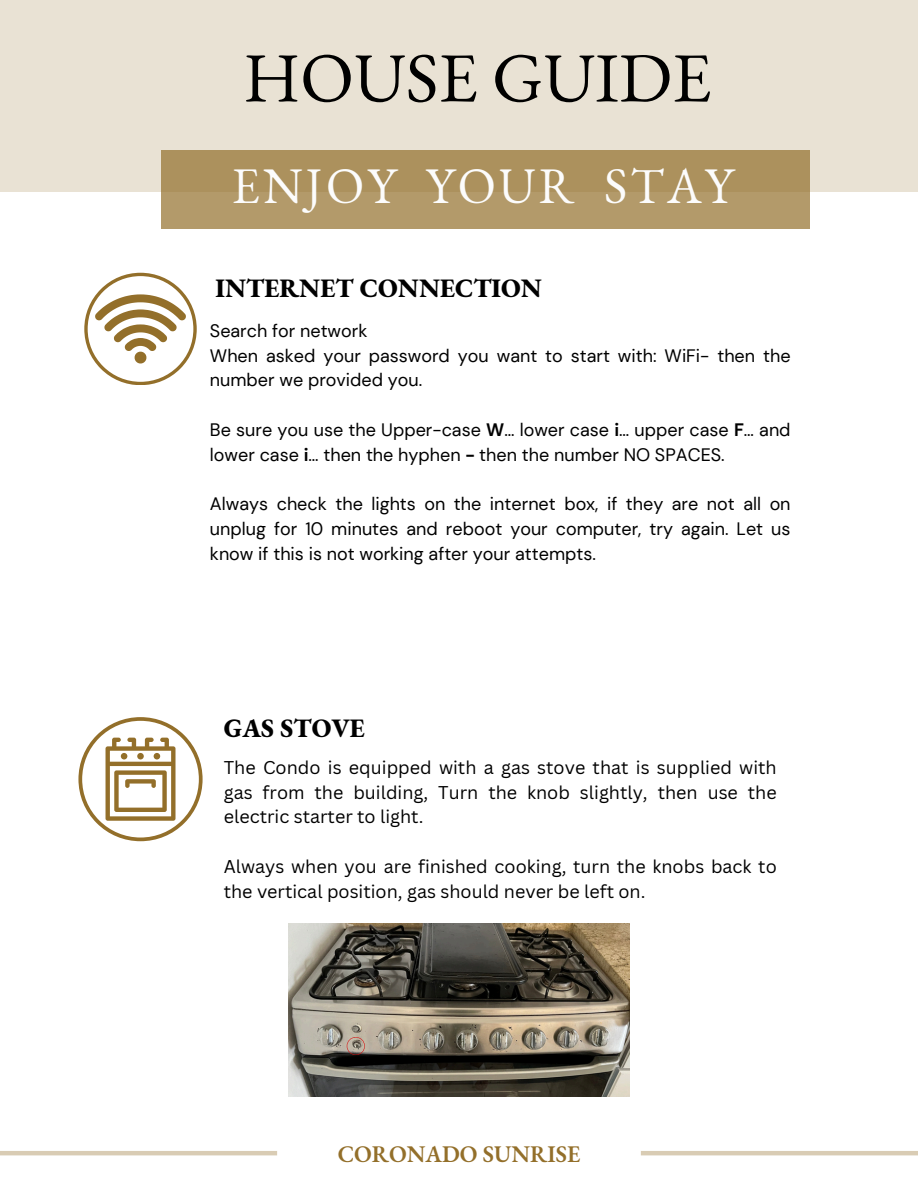
<style>
.page{position:relative;width:918px;height:1188px;background:#fff}
.page>*{position:absolute;margin:0;border:0;box-sizing:border-box;transform-origin:0 0}
.t1{font:70.2px "EB Garamond";color:#000}
.t2{font:49.95px "EB Garamond";letter-spacing:.065em;color:#fcfcfc}
.t3{font:800 25.95px "EB Garamond";color:#000}
.t4{font:600 23.25px "EB Garamond";color:#936f2a}
.t5{font:18px/24.8px "DM Sans";color:#000}
.t6{font:18px/24.8px "Canva Sans";color:#000;text-align:justify}
.s1{font-weight:700}
</style>
<div class="page">
<div style="left:0;top:0;width:918px;height:192px;background:#e9e2d4"></div>
<div style="left:161px;top:150px;width:649px;height:79px;background:linear-gradient(to right,#af9563,#af9563)"></div>
<svg style="left:78px;top:717px;width:125px;height:124px"></svg>
<img style="left:289px;top:923px;width:340px;height:173px">
<svg style="left:347px;top:1037px;width:18px;height:18px"></svg>
<hr style="left:0;top:1151px;width:277px;height:4px;background:#d9ccb4">
<hr style="left:641px;top:1151px;width:277px;height:4px;background:#d9ccb4">
<svg style="left:84px;top:273px;width:113px;height:112px"></svg>
<h2 class="t1" style="left:243px;top:31px;width:470px">HOUSE GUIDE</h2>
<p class="t2" style="left:232px;top:153px;width:503px">ENJOY YOUR STAY</p>
<p class="t3" style="left:216px;top:271px;width:328px">INTERNET CONNECTION</p>
<p class="t5" style="left:210px;top:318px;width:159px">Search for network</p>
<h3 class="t5" style="left:210px;top:343px;width:582px">When asked your password you want to start with: WiFi- then the number we provided you.</h3>
<p class="t5" style="left:210px;top:417px;width:582px">Be sure you use the Upper-case <span class="s1">W</span>… lower case <span class="s1">i</span>… upper case <span class="s1">F</span>… and lower case <span class="s1">i</span>… then the hyphen <span class="s1">-</span> then the number NO SPACES.</p>
<p class="t5" style="left:210px;top:492px;width:582px;text-align:justify">Always check the lights on the internet box, if they are not all on unplug for 10 minutes and reboot your computer, try again. Let us know if this is not working after your attempts.</p>
<h3 class="t3" style="left:224px;top:710px;width:143px">GAS STOVE</h3>
<p class="t6" style="left:224px;top:754px;width:555px">The Condo is equipped with a gas stove that is supplied with gas from the building, Turn the knob slightly, then use the electric starter to light.</p>
<p class="t6" style="left:224px;top:853px;width:555px">Always when you are finished cooking, turn the knobs back to the vertical position, gas should never be left on.</p>
<p class="t4" style="left:338px;top:1139px;width:244px">CORONADO SUNRISE</p>
</div>
